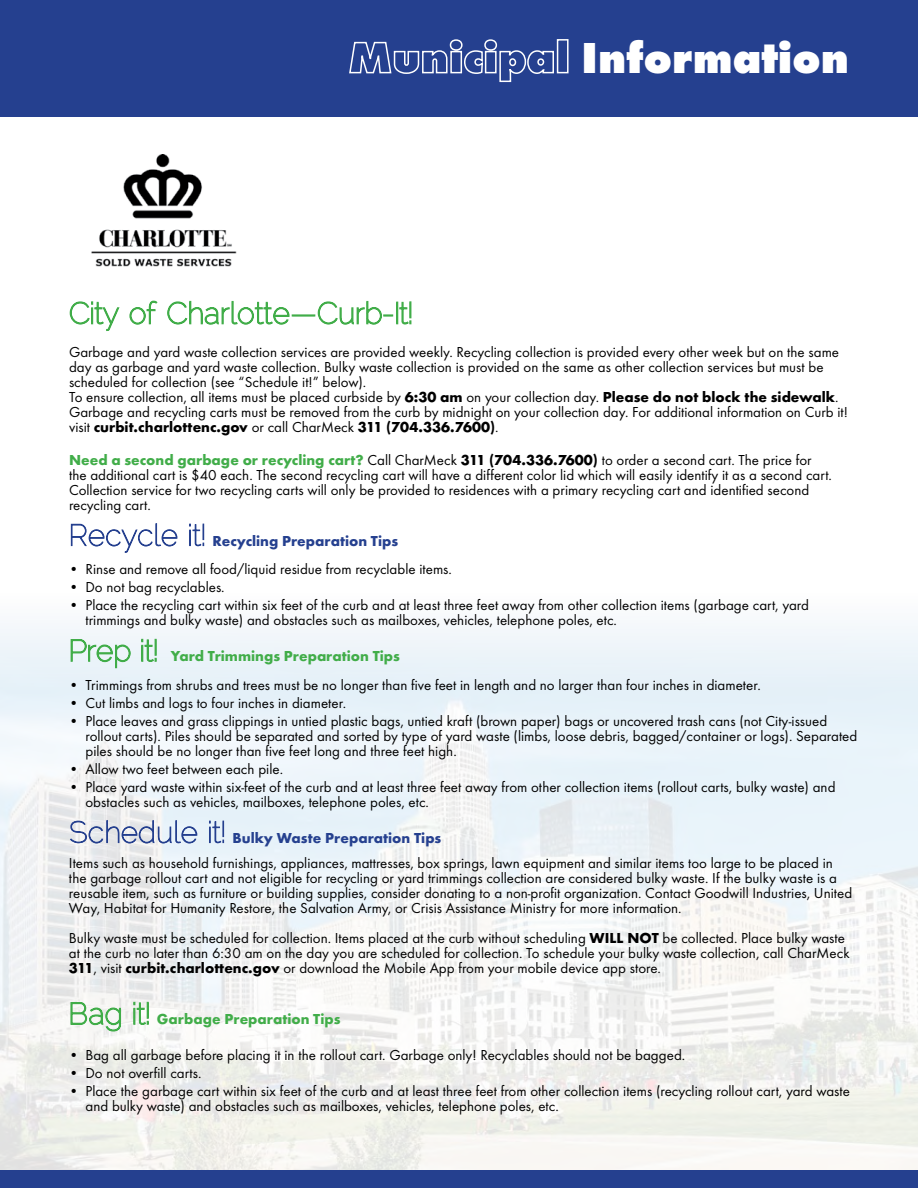
<style>
.page{position:relative;width:918px;height:1188px;background:#fff}
.page>*{position:absolute;margin:0;border:0;box-sizing:border-box;transform-origin:0 0}
.t1{font:800 45px "Futura T";color:#fff}
.t2{font:15px/15px "Futura T";color:#000}
.t3{font:700 15px "Futura T";color:#41ad49}
.t4{font:700 15px "Futura T";color:#25408f}
.s1{font-weight:700}
.s2{font-weight:700;color:#41ad49}
.s3{font-family:"Raleway";font-weight:100;font-size:30px}
.s4{font-family:"Raleway";font-weight:100;font-size:30px;color:#25408f}
.s5{font-weight:700;color:#25408f}
</style>
<div class="page">
<img style="left:0;top:626px;width:918px;height:545px">
<div style="left:0;top:1171px;width:918px;height:17px;background:#25408f"></div>
<svg style="left:69px;top:301px;width:51px;height:30px"></svg>
<svg style="left:129px;top:300px;width:29px;height:25px"></svg>
<svg style="left:167px;top:300px;width:123px;height:25px"></svg>
<div style="left:292px;top:314px;width:23px;height:3px;border:2px solid #41ad49"></div>
<svg style="left:317px;top:300px;width:76px;height:25px"></svg>
<div style="left:396px;top:302px;width:2px;height:22px;border:2px solid #41ad49"></div>
<svg style="left:399px;top:301px;width:12px;height:24px"></svg>
<svg style="left:71px;top:523px;width:107px;height:30px"></svg>
<svg style="left:189px;top:524px;width:15px;height:22px"></svg>
<svg style="left:70px;top:638px;width:62px;height:31px"></svg>
<svg style="left:141px;top:639px;width:16px;height:24px"></svg>
<svg style="left:70px;top:820px;width:128px;height:24px"></svg>
<svg style="left:209px;top:821px;width:15px;height:22px"></svg>
<svg style="left:70px;top:1001px;width:52px;height:31px"></svg>
<svg style="left:133px;top:1002px;width:16px;height:24px"></svg>
<img style="left:91px;top:154px;width:146px;height:113px">
<div style="left:1px;top:0;width:917px;height:117px;background:#25408f"></div>
<svg style="left:349px;top:39px;width:205px;height:44px"></svg>
<div style="left:557px;top:39px;width:12px;height:34px;border:2px solid #fff"></div>
<h1 class="t1" style="left:581px;top:31px;width:269px">Information</h1>
<p class="t2" style="left:69px;top:344px;width:780px">Garbage and yard waste collection services are provided weekly. Recycling collection is provided every other week but on the same day as garbage and yard waste collection. Bulky waste collection is provided on the same as other collection services but must be scheduled for collection (see “Schedule it!” below).<br>To ensure collection, all items must be placed curbside by <span class="s1">6:30 am</span> on your collection day. <span class="s1">Please do not block the sidewalk</span>.<br>Garbage and recycling carts must be removed from the curb by midnight on your collection day. For additional information on Curb it! visit <span class="s1">curbit.charlottenc.gov</span> or call CharMeck <span class="s1">311 (704.336.7600)</span>.</p>
<p class="t2" style="left:69px;top:452px;width:764px"><span class="s2">Need a second garbage or recycling cart?</span> Call CharMeck <span class="s1">311 (704.336.7600)</span> to order a second cart. The price for the additional cart is $40 each. The second recycling cart will have a different color lid which will easily identify it as a second cart.<br>Collection service for two recycling carts will only be provided to residences with a primary recycling cart and identified second recycling cart.</p>
<p class="t4" style="left:69px;top:532px;width:331px"><span class="s3">Recycle it!</span> Recycling Preparation Tips</p>
<p class="t2" style="left:69px;top:561px;width:384px">• Rinse and remove all food/liquid residue from recyclable items.</p>
<p class="t2" style="left:69px;top:579px;width:157px">• Do not bag recyclables.</p>
<p class="t2" style="left:85px;top:597px;width:725px;text-indent:-17px">• Place the recycling cart within six feet of the curb and at least three feet away from other collection items (garbage cart, yard trimmings and bulky waste) and obstacles such as mailboxes, vehicles, telephone poles, etc.</p>
<p class="t3" style="left:69px;top:647px;width:333px"><span class="s3">Prep it!</span> Yard Trimmings Preparation Tips</p>
<p class="t2" style="left:69px;top:677px;width:693px">• Trimmings from shrubs and trees must be no longer than five feet in length and no larger than four inches in diameter.</p>
<p class="t2" style="left:69px;top:695px;width:279px">• Cut limbs and logs to four inches in diameter.</p>
<p class="t2" style="left:85px;top:713px;width:773px;text-indent:-16px">• Place leaves and grass clippings in untied plastic bags, untied kraft (brown paper) bags or uncovered trash cans (not City-issued rollout carts). Piles should be separated and sorted by type of yard waste (limbs, loose debris, bagged/container or logs). Separated piles should be no longer than five feet long and three feet high.</p>
<p class="t2" style="left:69px;top:761px;width:216px">• Allow two feet between each pile.</p>
<p class="t2" style="left:85px;top:779px;width:752px;text-indent:-16px">• Place yard waste within six-feet of the curb and at least three feet away from other collection items (rollout carts, bulky waste) and obstacles such as vehicles, mailboxes, telephone poles, etc.</p>
<p class="t2" style="left:69px;top:825px;width:765px;line-height:25.5px"><span class="s4">Schedule it!</span> <span class="s5">Bulky Waste Preparation Tips<br></span>Items such as household furnishings, appliances, mattresses, box springs, lawn equipment and similar items too large to be placed in</p>
<p class="t2" style="left:69px;top:870px;width:785px">the garbage rollout cart and not eligible for recycling or yard trimmings collection are considered bulky waste. If the bulky waste is a reusable item, such as furniture or building supplies, consider donating to a non-profit organization. Contact Goodwill Industries, United<br>Way, Habitat for Humanity Restore, the Salvation Army, or Crisis Assistance Ministry for more information.</p>
<p class="t2" style="left:69px;top:930px;width:782px">Bulky waste must be scheduled for collection. Items placed at the curb without scheduling <span class="s1">WILL NOT</span> be collected. Place bulky waste at the curb no later than 6:30 am on the day you are scheduled for collection. To schedule your bulky waste collection, call CharMeck<br><span class="s1">311</span>, visit <span class="s1">curbit.charlottenc.gov</span> or download the Mobile App from your mobile device app store.</p>
<p class="t3" style="left:69px;top:1010px;width:273px"><span class="s3">Bag it!</span> Garbage Preparation Tips</p>
<p class="t2" style="left:69px;top:1047px;width:618px">• Bag all garbage before placing it in the rollout cart. Garbage only! Recyclables should not be bagged.</p>
<p class="t2" style="left:69px;top:1065px;width:134px">• Do not overfill carts.</p>
<p class="t2" style="left:85px;top:1083px;width:766px;text-indent:-17px">• Place the garbage cart within six feet of the curb and at least three feet from other collection items (recycling rollout cart, yard waste and bulky waste) and obstacles such as mailboxes, vehicles, telephone poles, etc.</p>
</div>
